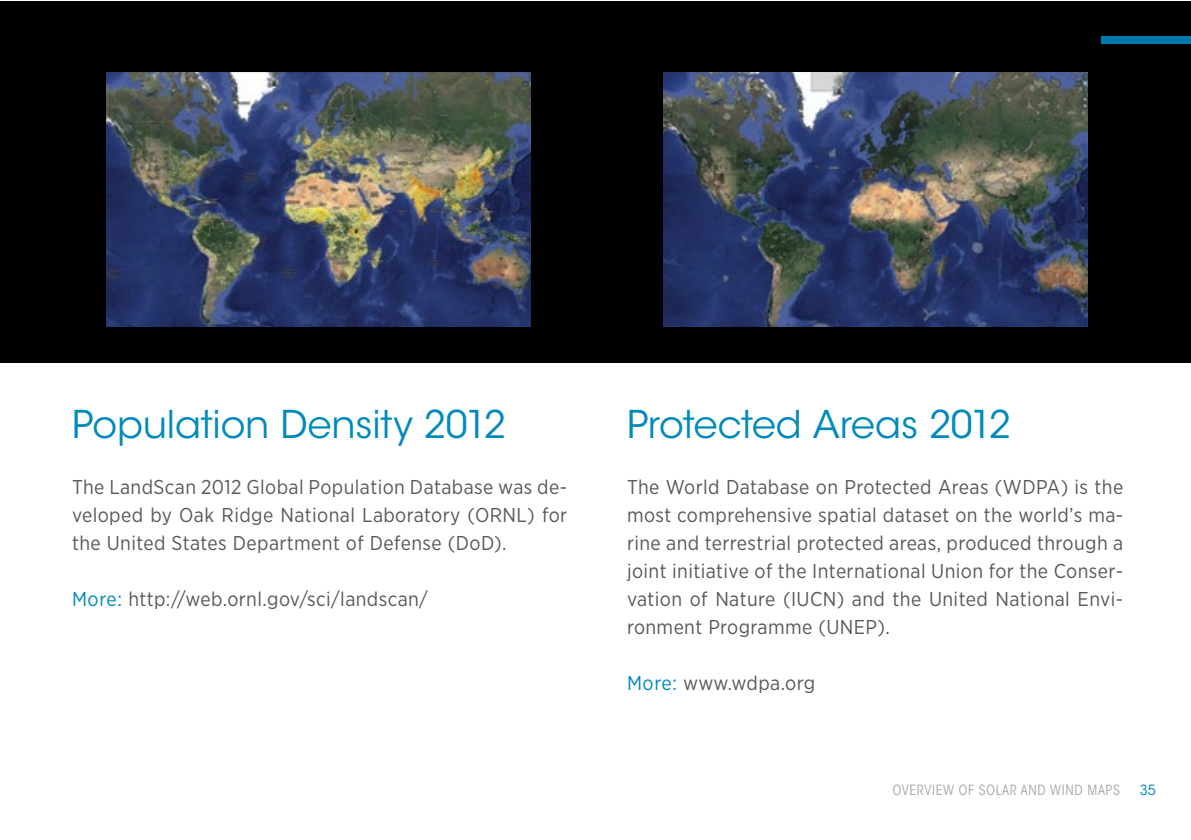
<style>
.page{position:relative;width:1191px;height:840px;background:#fff}
.page>*{position:absolute;margin:0;border:0;box-sizing:border-box;transform-origin:0 0}
.t1{font:38px "ITC Avant Garde Std";letter-spacing:-.005em;color:#008abb}
.t2{font:20px/28px "Gotham Narrow";letter-spacing:.02em;color:#58595b;text-align:justify}
.t3{font:condensed 14px "ITC Avant Garde Std";letter-spacing:.05em;color:#a7a9ac}
.t4{font:14px "ITC Avant Garde Std";color:#008abb}
.s1{color:#008abb}
</style>
<div class="page">
<div style="left:0;top:1px;width:1190px;height:361px;background:#000"></div>
<div style="left:1101px;top:36px;width:89px;height:7px;background:#0078ae"></div>
<img style="left:107px;top:72px;width:424px;height:254px">
<img style="left:663px;top:72px;width:424px;height:254px">
<h1 class="t1" style="left:72px;top:401px;width:435px">Population Density 2012</h1>
<p class="t2" style="left:72px;top:472px;width:497px">The LandScan 2012 Global Population Database was de&shy;veloped by Oak Ridge National Laboratory (ORNL) for the United States Department of Defense (DoD).</p>
<p class="t2" style="left:72px;top:584px;width:358px"><span class="s1">More:</span> http://web.ornl.gov/sci/landscan/</p>
<h1 class="t1" style="left:627px;top:401px;width:385px">Protected Areas 2012</h1>
<p class="t2" style="left:627px;top:472px;width:498px">The World Database on Protected Areas (WDPA) is the most comprehensive spatial dataset on the world’s ma&shy;rine and terrestrial protected areas, produced through a joint initiative of the International Union for the Conser&shy;vation of Nature (IUCN) and the United National Envi&shy;ronment Programme (UNEP).</p>
<p class="t2" style="left:627px;top:668px;width:190px"><span class="s1">More:</span> www.wdpa.org</p>
<p class="t3" style="left:892px;top:781px;width:229px">OVERVIEW OF SOLAR AND WIND MAPS</p>
<p class="t4" style="left:1139px;top:781px;width:18px">35</p>
</div>
